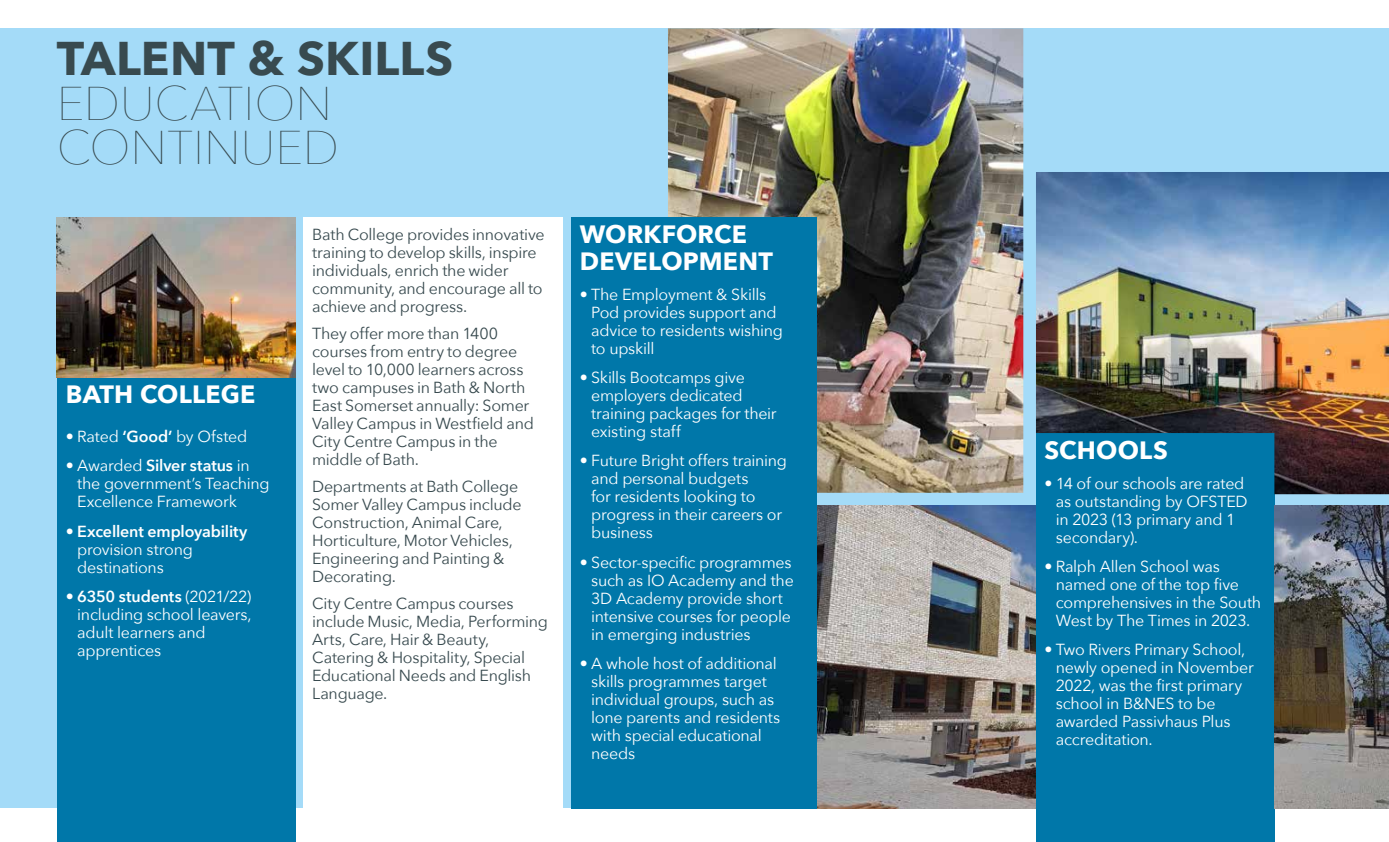
<style>
.page{position:relative;width:1389px;height:842px;background:#fff}
.page>*{position:absolute;margin:0;border:0;box-sizing:border-box;transform-origin:0 0}
.t1{font:200 47.2px/44.2px "Avenir Next";letter-spacing:-.005em;color:#384a4f}
.t2{font:700 47.2px "Avenir Next";letter-spacing:.005em;color:#384a4f}
.t3{font:700 25px "Avenir Next";letter-spacing:.01em;color:#fff}
.t4{font:16px/18px "Avenir Next";letter-spacing:-.015em;color:#fff}
.Body_copy{font:16px/18px "Avenir Next";letter-spacing:-.015em;color:#384a4f}
.s1{font-weight:600}
</style>
<div class="page">
<div style="left:0;top:28px;width:1389px;height:780px;background:#a4dbf8"></div>
<div style="left:57px;top:377px;width:239px;height:465px;background:#0077a9"></div>
<img style="left:57px;top:218px;width:239px;height:159px">
<div style="left:304px;top:218px;width:259px;height:624px;background:#fff"></div>
<img style="left:668px;top:28px;width:355px;height:465px">
<div style="left:1036px;top:433px;width:238px;height:409px;background:#0077a9"></div>
<img style="left:816px;top:506px;width:220px;height:302px">
<img style="left:1036px;top:172px;width:353px;height:322px">
<img style="left:1274px;top:506px;width:115px;height:302px">
<div style="left:571px;top:217px;width:245px;height:591px;background:#0077a9"></div>
<h1 class="t2" style="left:57px;top:18px;width:398px">TALENT &amp; SKILLS</h1>
<h1 class="t1" style="left:57px;top:78px;width:284px">EDUCATION<br>CONTINUED</h1>
<h3 class="t3" style="left:66px;top:373px;width:191px">BATH COLLEGE</h3>
<p class="t4" style="left:66px;top:427px;width:183px">• Rated <span class="s1">‘Good’</span> by Ofsted</p>
<p class="t4" style="left:77px;top:456px;width:194px;text-indent:-11px">• Awarded <span class="s1">Silver status</span> in the government’s Teaching<br>Excellence Framework</p>
<p class="t4" style="left:77px;top:521px;width:171px;text-indent:-11px"><span class="s1">• Excellent employability </span>provision strong destinations</p>
<p class="t4" style="left:77px;top:587px;width:176px;text-indent:-11px"><span class="s1">• 6350 students</span> (2021/22) including school leavers, adult learners and apprentices</p>
<p class="Body_copy" style="left:312px;top:225px;width:234px">Bath College provides innovative training to develop skills, inspire individuals, enrich the wider community, and encourage all to achieve and progress.</p>
<p class="Body_copy" style="left:312px;top:324px;width:223px">They offer more than 1400 courses from entry to degree level to 10,000 learners across two campuses in Bath &amp; North<br>East Somerset annually: Somer<br>Valley Campus in Westfield and<br>City Centre Campus in the middle of Bath.</p>
<p class="Body_copy" style="left:312px;top:477px;width:211px">Departments at Bath College<br>Somer Valley Campus include<br>Construction, Animal Care,<br>Horticulture, Motor Vehicles,<br>Engineering and Painting &amp;<br>Decorating.</p>
<p class="Body_copy" style="left:312px;top:594px;width:237px">City Centre Campus courses include Music, Media, Performing<br>Arts, Care, Hair &amp; Beauty,<br>Catering &amp; Hospitality, Special<br>Educational Needs and English<br>Language.</p>
<h3 class="t3" style="left:580px;top:213px;width:169px">WORKFORCE</h3>
<h3 class="t3" style="left:580px;top:240px;width:195px">DEVELOPMENT</h3>
<p class="t4" style="left:591px;top:284px;width:193px;text-indent:-11px">• The Employment &amp; Skills<br>Pod provides support and advice to residents wishing to upskill</p>
<p class="t4" style="left:591px;top:368px;width:187px;text-indent:-11px">• Skills Bootcamps give employers dedicated training packages for their existing staff</p>
<p class="t4" style="left:591px;top:451px;width:197px;text-indent:-11px">• Future Bright offers training and personal budgets<br>for residents looking to progress in their careers or business</p>
<p class="t4" style="left:591px;top:552px;width:204px;text-indent:-11px">• Sector-specific programmes such as IO Academy and the<br>3D Academy provide short intensive courses for people in emerging industries</p>
<p class="t4" style="left:591px;top:654px;width:191px;text-indent:-11px">• A whole host of additional skills programmes target individual groups, such as lone parents and residents with special educational needs</p>
<h3 class="t3" style="left:1044px;top:429px;width:125px">SCHOOLS</h3>
<p class="t4" style="left:1056px;top:473px;width:193px;text-indent:-11px">• 14 of our schools are rated as outstanding by OFSTED in 2023 (13 primary and 1 secondary).</p>
<p class="t4" style="left:1056px;top:557px;width:207px;text-indent:-11px">• Ralph Allen School was named one of the top five comprehensives in the South<br>West by The Times in 2023.</p>
<p class="t4" style="left:1056px;top:640px;width:199px;text-indent:-11px">• Two Rivers Primary School, newly opened in November<br>2022, was the first primary school in B&amp;NES to be awarded Passivhaus Plus accreditation.</p>
</div>
